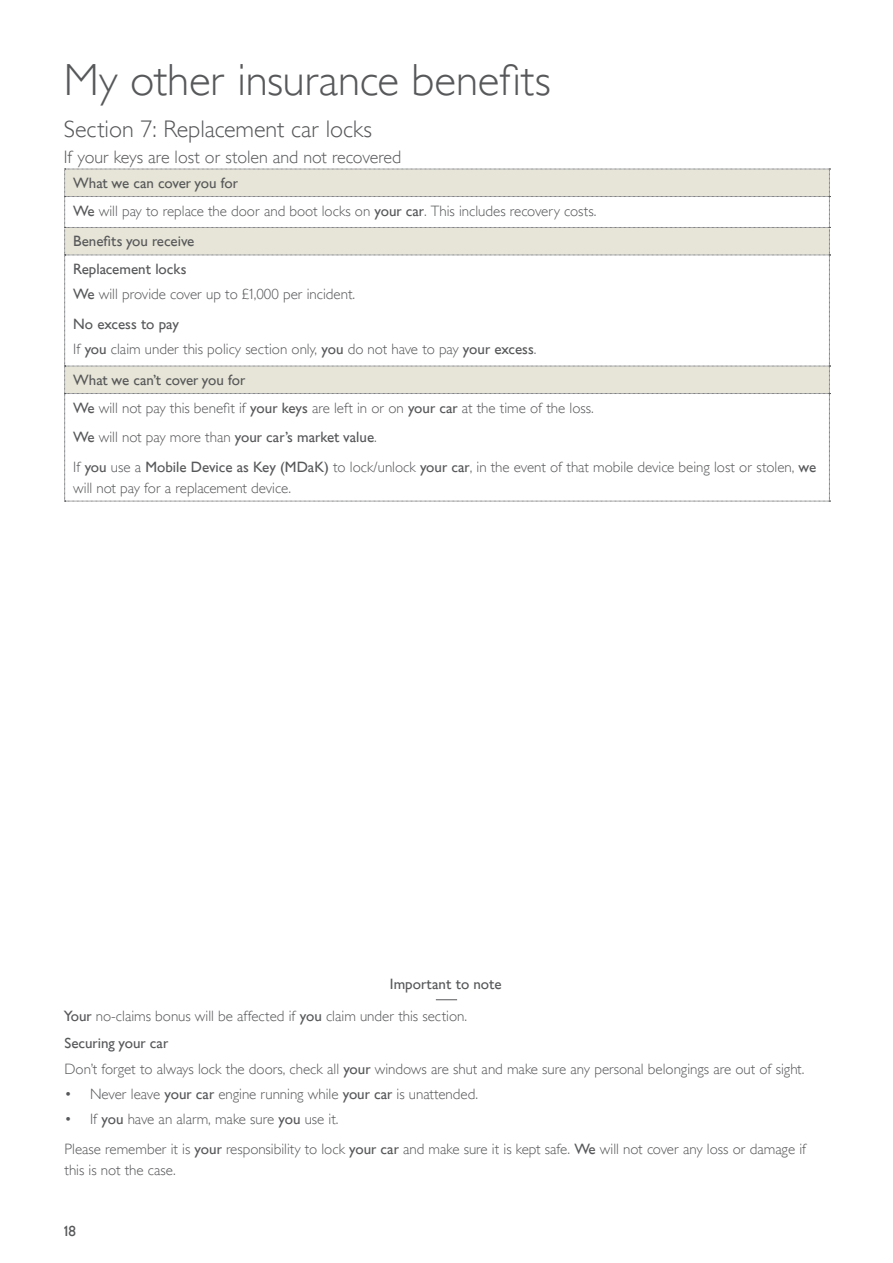
<style>
.page{position:relative;width:893px;height:1263px;background:#fff}
.page>*{position:absolute;margin:0;border:0;box-sizing:border-box;transform-origin:0 0}
.t1{font:300 45px "Gill Sansfor JL";color:#57585a}
.t2{font:300 24px "Gill Sansfor JL";color:#57585a}
.t3{font:300 18px "Gill Sansfor JL";color:#57585a}
.t4{font:300 15px/21px "Gill Sansfor JL";color:#57585a}
.t5{font:15px "Gill Sansfor JL";color:#57585a}
.s1{font-weight:400}
.s2{font-weight:300}
</style>
<div class="page">
<svg style="left:64px;top:169px;width:766px;height:333px"></svg>
<svg style="left:436px;top:999px;width:21px;height:1px"></svg>
<p class="t1" style="left:64px;top:54px;width:488px">My other insurance benefits</p>
<p class="t2" style="left:64px;top:115px;width:310px">Section 7: Replacement car locks</p>
<p class="t3" style="left:64px;top:146px;width:339px">If your keys are lost or stolen and not recovered</p>
<p class="t5" style="left:73px;top:174px;width:166px">What we can cover you for</p>
<p class="t4" style="left:73px;top:200px;width:525px"><span class="s1">We</span> will pay to replace the door and boot locks on <span class="s1">your car</span>. This includes recovery costs.</p>
<p class="t5" style="left:73px;top:233px;width:123px">Benefits you receive</p>
<p class="t5" style="left:73px;top:260px;width:115px">Replacement locks</p>
<p class="t4" style="left:73px;top:284px;width:283px"><span class="s1">We</span> will provide cover up to £1,000 per incident.</p>
<p class="t5" style="left:73px;top:315px;width:107px">No excess to pay</p>
<p class="t4" style="left:73px;top:338px;width:465px">If <span class="s1">you</span> claim under this policy section only, <span class="s1">you</span> do not have to pay <span class="s1">your excess</span>.</p>
<p class="t5" style="left:73px;top:371px;width:173px">What we can’t cover you for</p>
<p class="t4" style="left:73px;top:397px;width:522px"><span class="s1">We</span> will not pay this benefit if <span class="s1">your keys</span> are left in or on <span class="s1">your car</span> at the time of the loss.</p>
<p class="t5" style="left:73px;top:428px;width:305px">We <span class="s2">will not pay more than</span> your car’s market value<span class="s2">.</span></p>
<p class="t4" style="left:73px;top:456px;width:744px">If <span class="s1">you</span> use a <span class="s1">Mobile Device as Key (MDaK)</span> to lock/unlock <span class="s1">your car</span>, in the event of that mobile device being lost or stolen, <span class="s1">we </span>will not pay for a replacement device.</p>
<p class="t5" style="left:390px;top:975px;width:113px">Important to note</p>
<p class="t4" style="left:64px;top:1005px;width:405px"><span class="s1">Your</span> no-claims bonus will be affected if <span class="s1">you</span> claim under this section.</p>
<p class="t5" style="left:65px;top:1035px;width:105px">Securing your car</p>
<p class="t4" style="left:65px;top:1058px;width:741px">Don’t forget to always lock the doors, check all <span class="s1">your</span> windows are shut and make sure any personal belongings are out of sight.</p>
<p class="t4" style="left:65px;top:1083px;width:415px">• Never leave <span class="s1">your car</span> engine running while <span class="s1">your car</span> is unattended.</p>
<p class="t4" style="left:65px;top:1109px;width:276px">• If <span class="s1">you</span> have an alarm, make sure <span class="s1">you</span> use it.</p>
<p class="t4" style="left:65px;top:1138px;width:743px">Please remember it is <span class="s1">your</span> responsibility to lock <span class="s1">your car</span> and make sure it is kept safe. <span class="s1">We</span> will not cover any loss or damage if this is not the case.</p>
<p class="t5" style="left:64px;top:1223px;width:14px">18</p>
</div>
